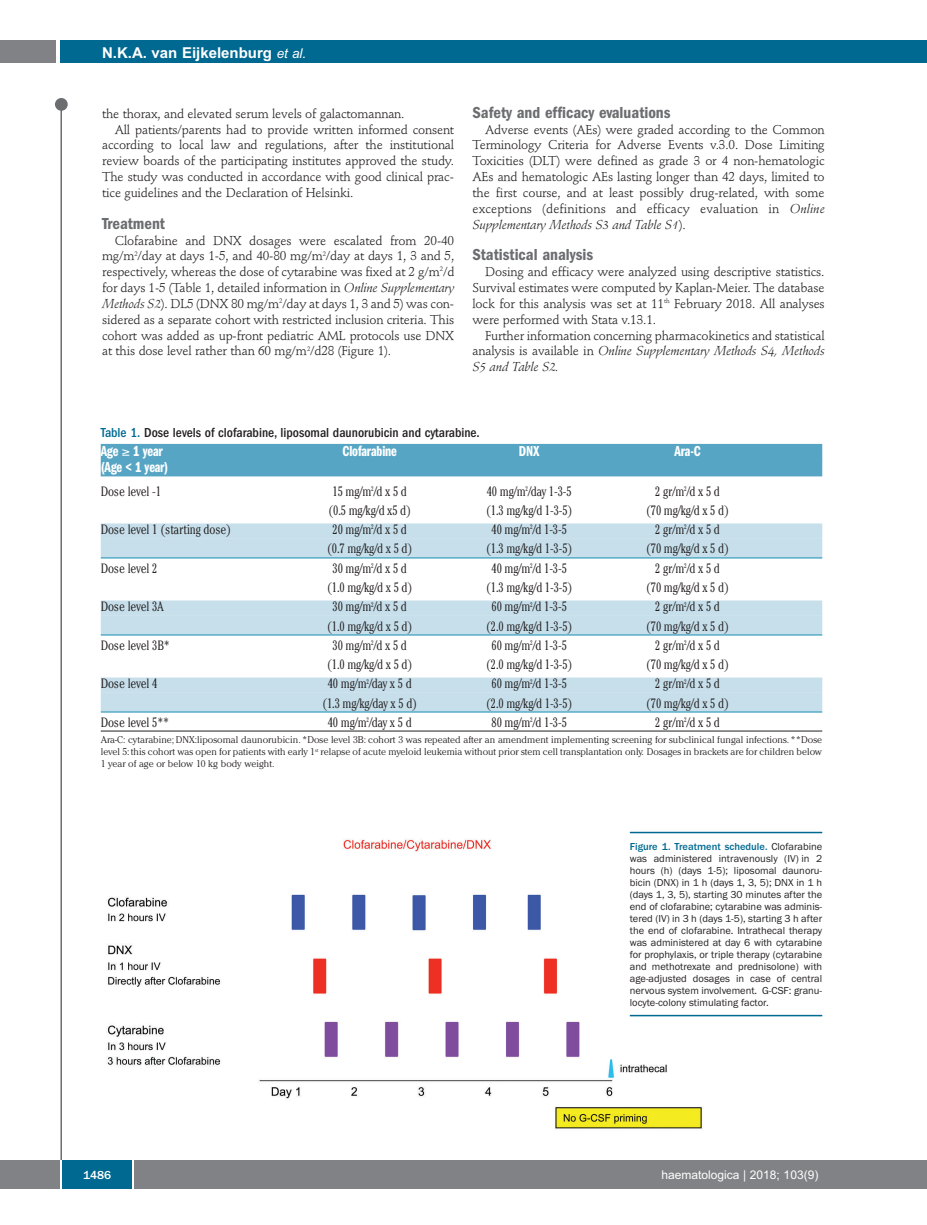
<style>
.page{position:relative;width:927px;height:1225px;background:#fff}
.page>*{position:absolute;margin:0;border:0;box-sizing:border-box;transform-origin:0 0}
.t1{font:600 condensed 16.5px "Franklin Gothic";color:#6c6d70}
.t2{font:15px "Franklin Gothic Demi Cmpr";letter-spacing:-.01em;color:#fff}
.t3{font:700 15px "Arial";color:#fff}
.t4{font:300 condensed 13.5px "Cheltenham";letter-spacing:-.01em;color:#231f20}
.t5{font:500 condensed 13.5px "Franklin Gothic";color:#231f20}
.t6{font:12.75px/15.9px "Stempel Schneidler";letter-spacing:-.015em;color:#231f20;text-align:justify}
.t7{font:12px "Arial";color:#fff}
.t8{font:500 12px "Franklin Gothic";color:#fff}
.t9{font:10.5px/12px "Franklin Gothic";color:#231f20;text-align:justify}
.t10{font:300 9.75px/12px "Cheltenham";color:#231f20;text-align:justify}
.s1{font-weight:400;font-style:italic;font-size:13.5px}
.s2{font-style:italic}
.s3{color:#006991}
.s4{font-weight:500;color:#006991}
</style>
<div class="page">
<div style="left:911px;top:40px;width:16px;height:22px;background:#006991"></div>
<div style="left:910px;top:1160px;width:17px;height:28px;background:#808285"></div>
<div style="left:55px;top:98px;width:13px;height:13px;background:#6c6d70;border-radius:50%"></div>
<hr style="left:60px;top:101px;width:2px;height:1061px;background:#6c6d70">
<div style="left:60px;top:40px;width:852px;height:22px;background:#006991"></div>
<div style="left:0;top:40px;width:56px;height:22px;background:#808285"></div>
<div style="left:0;top:1160px;width:911px;height:28px;background:#808285"></div>
<div style="left:62px;top:1160px;width:71px;height:28px;background:#006991"></div>
<hr style="left:60px;top:1160px;width:2px;height:28px;background:#fff">
<svg style="left:133px;top:1160px;width:1px;height:28px"></svg>
<div style="left:101px;top:444px;width:721px;height:16px;background:#56a5c4"></div>
<div style="left:101px;top:460px;width:721px;height:16px;background:#56a5c4"></div>
<div style="left:101px;top:523px;width:721px;height:15px;background:#c6dfeb"></div>
<div style="left:101px;top:538px;width:721px;height:20px;background:#c6dfeb"></div>
<hr style="left:101px;top:557px;width:721px;height:1px;background:#0d8aaf">
<div style="left:101px;top:600px;width:721px;height:15px;background:#c6dfeb"></div>
<div style="left:101px;top:615px;width:721px;height:20px;background:#c6dfeb"></div>
<hr style="left:101px;top:635px;width:721px;height:1px;background:#0d8aaf">
<div style="left:101px;top:677px;width:721px;height:15px;background:#c6dfeb"></div>
<div style="left:101px;top:692px;width:721px;height:20px;background:#c6dfeb"></div>
<hr style="left:101px;top:712px;width:721px;height:1px;background:#0d8aaf">
<hr style="left:101px;top:731px;width:721px;height:1px;background:#231f20">
<img style="left:107px;top:833px;width:608px;height:296px">
<hr style="left:630px;top:831px;width:192px;height:2px;background:#006991">
<hr style="left:630px;top:1015px;width:192px;height:1px;background:#006991">
<p class="t3" style="left:102px;top:44px;width:206px">N.K.A. van Eijkelenburg <span class="s1">et al.</span></p>
<p class="t6" style="left:102px;top:107px;width:304px">the thorax, and elevated serum levels of galactomannan.</p>
<p class="t6" style="left:115px;top:122px;width:341px">All patients/parents had to provide written informed consent</p>
<p class="t6" style="left:102px;top:138px;width:354px">according to local law and regulations, after the institutional</p>
<p class="t6" style="left:102px;top:154px;width:354px">review boards of the participating institutes approved the study.</p>
<p class="t6" style="left:102px;top:170px;width:353px">The study was conducted in accordance with good clinical prac-</p>
<p class="t6" style="left:102px;top:186px;width:253px">tice guidelines and the Declaration of Helsinki.</p>
<p class="t1" style="left:102px;top:218px;width:64px">Treatment</p>
<p class="t6" style="left:102px;top:233px;width:354px;text-indent:13px">Clofarabine and DNX dosages were escalated from 20-40 mg/m<sup>2</sup>/day at days 1-5, and 40-80 mg/m<sup>2</sup>/day at days 1, 3 and 5, respectively, whereas the dose of cytarabine was fixed at 2 g/m<sup>2</sup>/d for days 1-5 (Table 1, detailed information in <span class="s2">Online Supplementary Methods S2</span>). DL5 (DNX 80 mg/m<sup>2</sup>/day at days 1, 3 and 5) was con&shy;sidered as a separate cohort with restricted inclusion criteria. This cohort was added as up-front pediatric AML protocols use DNX at this dose level rather than 60 mg/m<sup>2</sup>/d28 (Figure 1).</p>
<p class="t1" style="left:472px;top:107px;width:200px">Safety and efficacy evaluations</p>
<p class="t6" style="left:472px;top:122px;width:354px;text-indent:13px">Adverse events (AEs) were graded according to the Common Terminology Criteria for Adverse Events v.3.0. Dose Limiting Toxicities (DLT) were defined as grade 3 or 4 non-hematologic AEs and hematologic AEs lasting longer than 42 days, limited to the first course, and at least possibly drug-related, with some exceptions (definitions and efficacy evaluation in <span class="s2">Online Supplementary Methods S3 and Table S1</span>).</p>
<p class="t1" style="left:472px;top:249px;width:122px">Statistical analysis</p>
<p class="t6" style="left:472px;top:265px;width:354px;text-indent:13px">Dosing and efficacy were analyzed using descriptive statistics.<br>Survival estimates were computed by Kaplan-Meier. The database lock for this analysis was set at 11<sup>th</sup> February 2018. All analyses were performed with Stata v.13.1.</p>
<p class="t6" style="left:472px;top:328px;width:354px;text-indent:13px">Further information concerning pharmacokinetics and statistical analysis is available in <span class="s2">Online Supplementary Methods S4, Methods S5 and Table S2.</span></p>
<p class="t5" style="left:101px;top:428px;width:381px"><span class="s3">Table 1.</span> Dose levels of clofarabine, liposomal daunorubicin and cytarabine.</p>
<p class="t2" style="left:101px;top:446px;width:64px">Age ≥ 1 year</p>
<p class="t2" style="left:343px;top:446px;width:56px">Clofarabine</p>
<p class="t2" style="left:519px;top:446px;width:22px">DNX</p>
<p class="t2" style="left:674px;top:446px;width:28px">Ara-C</p>
<p class="t2" style="left:101px;top:462px;width:69px">(Age &lt; 1 year)</p>
<p class="t4" style="left:101px;top:486px;width:62px">Dose level -1</p>
<p class="t4" style="left:333px;top:486px;width:76px">15 mg/m<sup>2</sup>/d x 5 d</p>
<p class="t4" style="left:487px;top:486px;width:86px">40 mg/m<sup>2</sup>/day 1-3-5</p>
<p class="t4" style="left:655px;top:486px;width:66px">2 gr/m<sup>2</sup>/d x 5 d</p>
<p class="t4" style="left:328px;top:505px;width:85px">(0.5 mg/kg/d x5 d)</p>
<p class="t4" style="left:486px;top:505px;width:88px">(1.3 mg/kg/d 1-3-5)</p>
<p class="t4" style="left:646px;top:505px;width:85px">(70 mg/kg/d x 5 d)</p>
<p class="t4" style="left:101px;top:525px;width:132px">Dose level 1 (starting dose)</p>
<p class="t4" style="left:333px;top:525px;width:76px">20 mg/m<sup>2</sup>/d x 5 d</p>
<p class="t4" style="left:492px;top:525px;width:77px">40 mg/m<sup>2</sup>/d 1-3-5</p>
<p class="t4" style="left:655px;top:525px;width:66px">2 gr/m<sup>2</sup>/d x 5 d</p>
<p class="t4" style="left:327px;top:544px;width:87px">(0.7 mg/kg/d x 5 d)</p>
<p class="t4" style="left:486px;top:544px;width:88px">(1.3 mg/kg/d 1-3-5)</p>
<p class="t4" style="left:646px;top:544px;width:85px">(70 mg/kg/d x 5 d)</p>
<p class="t4" style="left:101px;top:563px;width:58px">Dose level 2</p>
<p class="t4" style="left:333px;top:563px;width:76px">30 mg/m<sup>2</sup>/d x 5 d</p>
<p class="t4" style="left:492px;top:563px;width:77px">40 mg/m<sup>2</sup>/d 1-3-5</p>
<p class="t4" style="left:655px;top:563px;width:66px">2 gr/m<sup>2</sup>/d x 5 d</p>
<p class="t4" style="left:327px;top:582px;width:87px">(1.0 mg/kg/d x 5 d)</p>
<p class="t4" style="left:486px;top:582px;width:88px">(1.3 mg/kg/d 1-3-5)</p>
<p class="t4" style="left:646px;top:582px;width:85px">(70 mg/kg/d x 5 d)</p>
<p class="t4" style="left:101px;top:602px;width:64px">Dose level 3A</p>
<p class="t4" style="left:333px;top:602px;width:76px">30 mg/m<sup>2</sup>/d x 5 d</p>
<p class="t4" style="left:492px;top:602px;width:77px">60 mg/m<sup>2</sup>/d 1-3-5</p>
<p class="t4" style="left:655px;top:602px;width:66px">2 gr/m<sup>2</sup>/d x 5 d</p>
<p class="t4" style="left:327px;top:621px;width:87px">(1.0 mg/kg/d x 5 d)</p>
<p class="t4" style="left:486px;top:621px;width:88px">(2.0 mg/kg/d 1-3-5)</p>
<p class="t4" style="left:646px;top:621px;width:85px">(70 mg/kg/d x 5 d)</p>
<p class="t4" style="left:101px;top:640px;width:71px">Dose level 3B*</p>
<p class="t4" style="left:333px;top:640px;width:76px">30 mg/m<sup>2</sup>/d x 5 d</p>
<p class="t4" style="left:492px;top:640px;width:77px">60 mg/m<sup>2</sup>/d 1-3-5</p>
<p class="t4" style="left:655px;top:640px;width:66px">2 gr/m<sup>2</sup>/d x 5 d</p>
<p class="t4" style="left:327px;top:659px;width:87px">(1.0 mg/kg/d x 5 d)</p>
<p class="t4" style="left:486px;top:659px;width:88px">(2.0 mg/kg/d 1-3-5)</p>
<p class="t4" style="left:646px;top:659px;width:85px">(70 mg/kg/d x 5 d)</p>
<p class="t4" style="left:101px;top:679px;width:58px">Dose level 4</p>
<p class="t4" style="left:328px;top:679px;width:85px">40 mg/m<sup>2</sup>/day x 5 d</p>
<p class="t4" style="left:492px;top:679px;width:77px">60 mg/m<sup>2</sup>/d 1-3-5</p>
<p class="t4" style="left:655px;top:679px;width:66px">2 gr/m<sup>2</sup>/d x 5 d</p>
<p class="t4" style="left:322px;top:698px;width:97px">(1.3 mg/kg/day x 5 d)</p>
<p class="t4" style="left:486px;top:698px;width:88px">(2.0 mg/kg/d 1-3-5)</p>
<p class="t4" style="left:646px;top:698px;width:85px">(70 mg/kg/d x 5 d)</p>
<p class="t4" style="left:101px;top:717px;width:70px">Dose level 5**</p>
<p class="t4" style="left:328px;top:717px;width:85px">40 mg/m<sup>2</sup>/day x 5 d</p>
<p class="t4" style="left:492px;top:717px;width:77px">80 mg/m<sup>2</sup>/d 1-3-5</p>
<p class="t4" style="left:655px;top:717px;width:66px">2 gr/m<sup>2</sup>/d x 5 d</p>
<p class="t10" style="left:101px;top:734px;width:723px">Ara-C: cytarabine; DNX:liposomal daunorubicin. *Dose level 3B: cohort 3 was repeated after an amendment implementing screening for subclinical fungal infections. **Dose level 5: this cohort was open for patients with early 1<sup>st</sup> relapse of acute myeloid leukemia without prior stem cell transplantation only. Dosages in brackets are for children below 1 year of age or below 10 kg body weight.</p>
<p class="t9" style="left:630px;top:840px;width:194px"><span class="s4">Figure 1. Treatment schedule.</span> Clofarabine was administered intravenously (IV) in 2 hours (h) (days 1-5); liposomal daunoru&shy;bicin (DNX) in 1 h (days 1, 3, 5); DNX in 1 h (days 1, 3, 5), starting 30 minutes after the end of clofarabine; cytarabine was adminis&shy;tered (IV) in 3 h (days 1-5), starting 3 h after the end of clofarabine. Intrathecal therapy was administered at day 6 with cytarabine for prophylaxis, or triple therapy (cytarabine and methotrexate and prednisolone) with age-adjusted dosages in case of central nervous system involvement. G-CSF: granu&shy;locyte-colony stimulating factor.</p>
<p class="t8" style="left:83px;top:1167px;width:30px">1486</p>
<p class="t7" style="left:661px;top:1167px;width:158px">haematologica | 2018; 103(9)</p>
</div>
